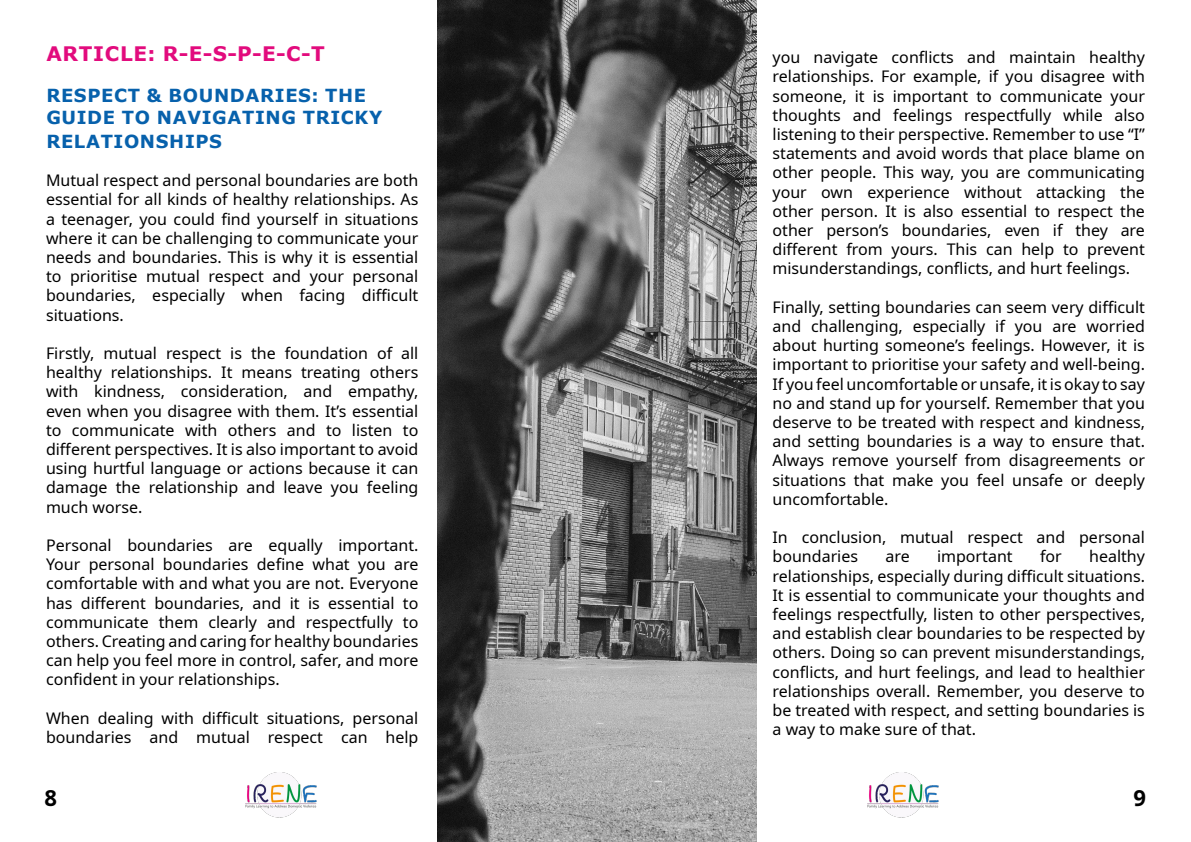
<style>
.page{position:relative;width:1191px;height:842px;background:#fff}
.page>*{position:absolute;margin:0;border:0;box-sizing:border-box;transform-origin:0 0}
.t1{font:700 22px "Noto Sans";color:#000}
.t2{font:700 20px "Verdana";letter-spacing:.035em;color:#e20b7d}
.t3{font:700 18px/21.6px "Verdana";letter-spacing:.035em;color:#0761ac}
.t4{font:16px/19.2px "Noto Sans";color:#000;text-align:justify}
</style>
<div class="page">
<img style="left:245px;top:772px;width:72px;height:46px">
<img style="left:867px;top:772px;width:72px;height:46px">
<img style="left:438px;top:0;width:319px;height:842px">
<p class="t2" style="left:46px;top:40px;width:280px">ARTICLE: R-E-S-P-E-C-T</p>
<p class="t3" style="left:46px;top:84px;width:337px">RESPECT &amp; BOUNDARIES: THE<br>GUIDE TO NAVIGATING TRICKY</p>
<p class="t3" style="left:46px;top:130px;width:177px">RELATIONSHIPS</p>
<p class="t4" style="left:46px;top:171px;width:374px">Mutual respect and personal boundaries are both essential for all kinds of healthy relationships. As a teenager, you could find yourself in situations where it can be challenging to communicate your needs and boundaries. This is why it is essential to prioritise mutual respect and your personal boundaries, especially when facing difficult situations.</p>
<p class="t4" style="left:46px;top:344px;width:374px">Firstly, mutual respect is the foundation of all healthy relationships. It means treating others with kindness, consideration, and empathy, even when you disagree with them. It’s essential to communicate with others and to listen to different perspectives. It is also important to avoid using hurtful language or actions because it can damage the relationship and leave you feeling much worse.</p>
<p class="t4" style="left:46px;top:536px;width:374px">Personal boundaries are equally important.<br>Your personal boundaries define what you are comfortable with and what you are not. Everyone has different boundaries, and it is essential to communicate them clearly and respectfully to others. Creating and caring for healthy boundaries can help you feel more in control, safer, and more confident in your relationships.</p>
<p class="t4" style="left:46px;top:709px;width:374px">When dealing with difficult situations, personal boundaries and mutual respect can help</p>
<p class="t4" style="left:772px;top:48px;width:374px">you navigate conflicts and maintain healthy relationships. For example, if you disagree with someone, it is important to communicate your thoughts and feelings respectfully while also listening to their perspective. Remember to use “I” statements and avoid words that place blame on other people. This way, you are communicating your own experience without attacking the other person. It is also essential to respect the other person’s boundaries, even if they are different from yours. This can help to prevent misunderstandings, conflicts, and hurt feelings.</p>
<p class="t4" style="left:772px;top:298px;width:374px">Finally, setting boundaries can seem very difficult and challenging, especially if you are worried about hurting someone’s feelings. However, it is important to prioritise your safety and well-being.<br>If you feel uncomfortable or unsafe, it is okay to say no and stand up for yourself. Remember that you deserve to be treated with respect and kindness, and setting boundaries is a way to ensure that.<br>Always remove yourself from disagreements or situations that make you feel unsafe or deeply uncomfortable.</p>
<p class="t4" style="left:772px;top:528px;width:374px">In conclusion, mutual respect and personal boundaries</p>
<p class="t4" style="left:885px;top:547px;width:26px">are</p>
<p class="t4" style="left:937px;top:547px;width:77px">important</p>
<p class="t4" style="left:1040px;top:547px;width:23px">for</p>
<p class="t4" style="left:772px;top:547px;width:374px;text-indent:316px">healthy relationships, especially during difficult situations.<br>It is essential to communicate your thoughts and feelings respectfully, listen to other perspectives, and establish clear boundaries to be respected by others. Doing so can prevent misunderstandings, conflicts, and hurt feelings, and lead to healthier relationships overall. Remember, you deserve to be treated with respect, and setting boundaries is a way to make sure of that.</p>
<h1 class="t1" style="left:44px;top:782px;width:14px">8</h1>
<h1 class="t1" style="left:1133px;top:782px;width:14px">9</h1>
</div>
